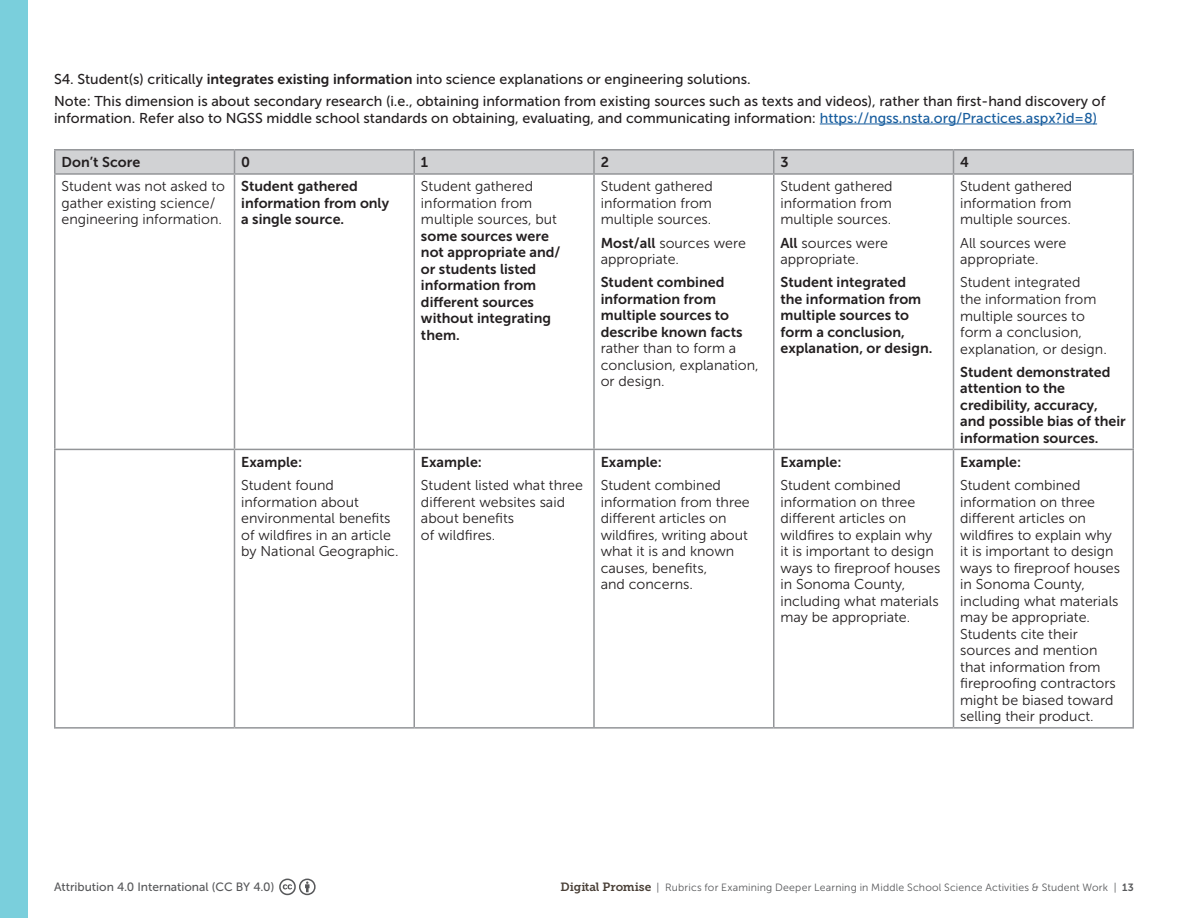
<style>
.page{position:relative;width:1188px;height:918px;background:#fff}
.page>*{position:absolute;margin:0;border:0;box-sizing:border-box;transform-origin:0 0}
.t1{font:14.25px/16.5px "Museo Sans 300";color:#231f20}
.t2{font:14.25px/16.5px "Museo Sans 700";color:#231f20}
.t3{font:14.25px/21.9px "Museo Sans 500";color:#231f20}
.t4{font:12px "Museo Sans 500";color:#57585a}
.t5{font:10.5px "Museo Sans 300";letter-spacing:.015em;color:#57585a}
.s1{font-family:"Museo Sans 700"}
.s2{color:#175d9e}
.s3{font-family:"Museo Slab 700";font-size:11.85px;color:#4a4037}
</style>
<div class="page">
<div style="left:0;top:0;width:28px;height:918px;background:#7acfdc"></div>
<svg style="left:279px;top:879px;width:37px;height:16px"></svg>
<hr style="left:820px;top:124px;width:277px;height:1px;background:#175d9e">
<hr style="left:54px;top:149px;width:180px;height:2px;background:#939598">
<hr style="left:54px;top:151px;width:2px;height:22px;background:#939598">
<hr style="left:234px;top:149px;width:180px;height:2px;background:#939598">
<hr style="left:414px;top:149px;width:180px;height:2px;background:#939598">
<hr style="left:594px;top:149px;width:180px;height:2px;background:#939598">
<hr style="left:774px;top:149px;width:179px;height:2px;background:#939598">
<hr style="left:954px;top:149px;width:180px;height:2px;background:#939598">
<div style="left:55px;top:150px;width:1078px;height:24px;background:#d1d2d4"></div>
<hr style="left:1132px;top:151px;width:2px;height:22px;background:#939598">
<hr style="left:54px;top:173px;width:180px;height:2px;background:#939598">
<hr style="left:54px;top:175px;width:2px;height:274px;background:#939598">
<hr style="left:234px;top:173px;width:180px;height:2px;background:#939598">
<hr style="left:234px;top:175px;width:1px;height:274px;background:#939598">
<hr style="left:414px;top:173px;width:180px;height:2px;background:#939598">
<hr style="left:414px;top:175px;width:1px;height:274px;background:#939598">
<hr style="left:594px;top:173px;width:180px;height:2px;background:#939598">
<hr style="left:593px;top:175px;width:2px;height:274px;background:#939598">
<hr style="left:774px;top:173px;width:179px;height:2px;background:#939598">
<hr style="left:773px;top:175px;width:2px;height:274px;background:#939598">
<hr style="left:954px;top:173px;width:180px;height:2px;background:#939598">
<hr style="left:953px;top:175px;width:1px;height:274px;background:#939598">
<hr style="left:1132px;top:175px;width:2px;height:274px;background:#939598">
<hr style="left:54px;top:449px;width:180px;height:1px;background:#939598">
<hr style="left:54px;top:450px;width:2px;height:277px;background:#939598">
<hr style="left:234px;top:449px;width:180px;height:1px;background:#939598">
<hr style="left:234px;top:450px;width:1px;height:277px;background:#939598">
<hr style="left:414px;top:449px;width:180px;height:1px;background:#939598">
<hr style="left:414px;top:450px;width:1px;height:277px;background:#939598">
<hr style="left:594px;top:449px;width:180px;height:1px;background:#939598">
<hr style="left:593px;top:450px;width:2px;height:277px;background:#939598">
<hr style="left:774px;top:449px;width:179px;height:1px;background:#939598">
<hr style="left:773px;top:450px;width:2px;height:277px;background:#939598">
<hr style="left:954px;top:449px;width:180px;height:1px;background:#939598">
<hr style="left:953px;top:450px;width:1px;height:277px;background:#939598">
<hr style="left:1132px;top:450px;width:2px;height:277px;background:#939598">
<hr style="left:54px;top:727px;width:180px;height:2px;background:#939598">
<hr style="left:234px;top:727px;width:180px;height:2px;background:#939598">
<hr style="left:414px;top:727px;width:180px;height:2px;background:#939598">
<hr style="left:594px;top:727px;width:180px;height:2px;background:#939598">
<hr style="left:774px;top:727px;width:179px;height:2px;background:#939598">
<hr style="left:954px;top:727px;width:180px;height:2px;background:#939598">
<p class="t3" style="left:54px;top:68px;width:1053px">S4. Student(s) critically <span class="s1">integrates existing information</span> into science explanations or engineering solutions.<br>Note: This dimension is about secondary research (i.e., obtaining information from existing sources such as texts and videos), rather than first-hand discovery of</p>
<p class="t3" style="left:54px;top:107px;width:1045px">information. Refer also to NGSS middle school standards on obtaining, evaluating, and communicating information: <span class="s2">https://ngss.nsta.org/Practices.aspx?id=8)</span></p>
<p class="t2" style="left:62px;top:154px;width:80px">Don’t Score</p>
<p class="t2" style="left:241px;top:154px;width:10px">0</p>
<p class="t2" style="left:421px;top:154px;width:9px">1</p>
<p class="t2" style="left:601px;top:154px;width:10px">2</p>
<p class="t2" style="left:780px;top:154px;width:10px">3</p>
<p class="t2" style="left:960px;top:154px;width:10px">4</p>
<p class="t1" style="left:62px;top:178px;width:165px">Student was not asked to gather existing science/ engineering information.</p>
<p class="t2" style="left:241px;top:178px;width:149px">Student gathered information from only a single source.</p>
<p class="t1" style="left:421px;top:178px;width:138px">Student gathered information from multiple sources, but</p>
<p class="t2" style="left:421px;top:228px;width:141px">some sources were not appropriate and/ or students listed information from different sources without integrating them.</p>
<p class="t1" style="left:601px;top:178px;width:114px;text-align:justify">Student gathered information from multiple sources.</p>
<p class="t1" style="left:601px;top:235px;width:147px"><span class="s1">Most/all</span> sources were appropriate.</p>
<p class="t2" style="left:601px;top:274px;width:143px">Student combined information from multiple sources to describe known facts</p>
<p class="t1" style="left:601px;top:340px;width:159px">rather than to form a conclusion, explanation, or design.</p>
<p class="t1" style="left:780px;top:178px;width:114px;text-align:justify">Student gathered information from multiple sources.</p>
<p class="t1" style="left:780px;top:235px;width:109px"><span class="s1">All</span> sources were appropriate.</p>
<p class="t2" style="left:780px;top:274px;width:153px">Student integrated<br>the information from multiple sources to form a conclusion, explanation, or design.</p>
<p class="t1" style="left:960px;top:178px;width:114px;text-align:justify">Student gathered information from multiple sources.</p>
<p class="t1" style="left:960px;top:235px;width:108px">All sources were appropriate.</p>
<p class="t1" style="left:960px;top:274px;width:148px">Student integrated<br>the information from multiple sources to form a conclusion, explanation, or design.</p>
<p class="t2" style="left:960px;top:364px;width:167px">Student demonstrated attention to the credibility, accuracy, and possible bias of their information sources.</p>
<p class="t2" style="left:241px;top:454px;width:63px">Example:</p>
<p class="t1" style="left:241px;top:477px;width:159px">Student found information about environmental benefits of wildfires in an article by National Geographic.</p>
<p class="t2" style="left:421px;top:454px;width:63px">Example:</p>
<p class="t1" style="left:421px;top:477px;width:163px">Student listed what three different websites said about benefits<br>of wildfires.</p>
<p class="t2" style="left:601px;top:454px;width:63px">Example:</p>
<p class="t1" style="left:601px;top:477px;width:151px">Student combined information from three different articles on wildfires, writing about what it is and known causes, benefits,<br>and concerns.</p>
<p class="t2" style="left:780px;top:454px;width:63px">Example:</p>
<p class="t1" style="left:780px;top:477px;width:161px">Student combined information on three different articles on wildfires to explain why it is important to design ways to fireproof houses in Sonoma County, including what materials may be appropriate.</p>
<p class="t2" style="left:960px;top:454px;width:63px">Example:</p>
<p class="t1" style="left:960px;top:477px;width:161px">Student combined information on three different articles on wildfires to explain why it is important to design ways to fireproof houses in Sonoma County, including what materials may be appropriate.<br>Students cite their sources and mention that information from fireproofing contractors might be biased toward selling their product.</p>
<p class="t4" style="left:54px;top:880px;width:222px">Attribution 4.0 International (CC BY 4.0)</p>
<p class="t5" style="left:561px;top:882px;width:575px"><span class="s3">Digital Promise</span> | Rubrics for Examining Deeper Learning in Middle School Science Activities &amp; Student Work | <span class="s1">13</span></p>
</div>
